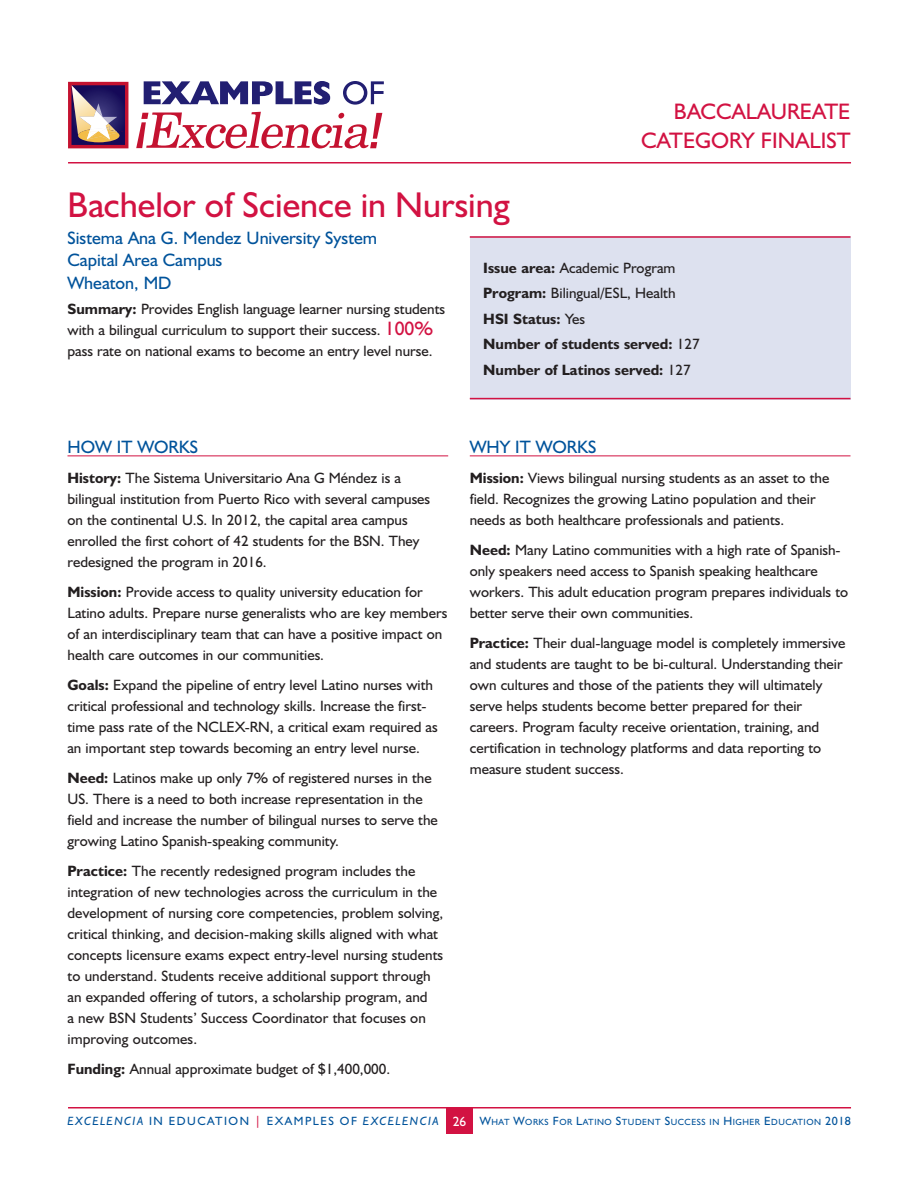
<style>
.page{position:relative;width:918px;height:1188px;background:#fff}
.page>*{position:absolute;margin:0;border:0;box-sizing:border-box;transform-origin:0 0}
.t1{font:36px "Humanist 521 BT";color:#d21242}
.t2{font:22.5px/30px "Humanist 521 BT";color:#d21242;text-align:right}
.t3{font:18px/22.5px "Humanist 521 BT";color:#00539b}
.t4{font:15px/21px "Humanist 521 BT";color:#231f20}
.t5{font:700 15px/25.5px "Humanist 521 BT";color:#231f20}
.t6{font:9px "Humanist 521 BT";letter-spacing:.055em;color:#00539b}
.s1{font-weight:700}
.s2{font-size:19.5px;color:#d21242}
.s3{font-weight:400}
.s4{font-style:italic;font-size:12px}
.s5{font-size:12px}
.s6{font-size:12px;color:#d21242}
.s7{font-size:13.5px;color:#fff}
</style>
<div class="page">
<hr style="left:68px;top:162px;width:783px;height:2px;background:#d21242">
<hr style="left:68px;top:1107px;width:783px;height:1px;background:#d21242">
<div style="left:446px;top:1107px;width:27px;height:27px;background:#d21242"></div>
<svg style="left:136px;top:112px;width:246px;height:36px"></svg>
<svg style="left:144px;top:81px;width:186px;height:24px"></svg>
<svg style="left:343px;top:81px;width:41px;height:24px"></svg>
<svg style="left:68px;top:82px;width:60px;height:66px;background:#885972"></svg>
<hr style="left:68px;top:456px;width:380px;height:1px;background:#d21242">
<hr style="left:470px;top:456px;width:381px;height:1px;background:#d21242">
<div style="left:470px;top:236px;width:380px;height:163px;background:#dde1ef"></div>
<hr style="left:470px;top:398px;width:381px;height:1px;background:#d21242">
<hr style="left:470px;top:236px;width:381px;height:2px;background:#d21242">
<h2 class="t2" style="left:641px;top:95px;width:211px">BACCALAUREATE<br>CATEGORY FINALIST</h2>
<h1 class="t1" style="left:68px;top:182px;width:444px">Bachelor of Science in Nursing</h1>
<p class="t3" style="left:68px;top:226px;width:311px">Sistema Ana G. Mendez University System<br>Capital Area Campus<br>Wheaton, MD</p>
<p class="t4" style="left:68px;top:298px;width:379px"><span class="s1">Summary:</span> Provides English language learner nursing students with a bilingual curriculum to support their success. <span class="s2">100% </span>pass rate on national exams to become an entry level nurse.</p>
<p class="t5" style="left:483px;top:254px;width:218px">Issue area: <span class="s3">Academic Program<br></span>Program: <span class="s3">Bilingual/ESL, Health<br></span>HSI Status: <span class="s3">Yes<br></span>Number of students served: <span class="s3">127<br></span>Number of Latinos served: <span class="s3">127</span></p>
<p class="t3" style="left:68px;top:435px;width:132px">HOW IT WORKS</p>
<p class="t4" style="left:68px;top:467px;width:364px"><span class="s1">History:</span> The Sistema Universitario Ana G Méndez is a bilingual institution from Puerto Rico with several campuses on the continental U.S. In 2012, the capital area campus enrolled the first cohort of 42 students for the BSN. They redesigned the program in 2016.</p>
<p class="t4" style="left:68px;top:581px;width:381px"><span class="s1">Mission:</span> Provide access to quality university education for Latino adults. Prepare nurse generalists who are key members of an interdisciplinary team that can have a positive impact on health care outcomes in our communities.</p>
<p class="t4" style="left:68px;top:674px;width:372px"><span class="s1">Goals:</span> Expand the pipeline of entry level Latino nurses with critical professional and technology skills. Increase the first&shy;time pass rate of the NCLEX-RN, a critical exam required as an important step towards becoming an entry level nurse.</p>
<p class="t4" style="left:68px;top:767px;width:372px"><span class="s1">Need:</span> Latinos make up only 7% of registered nurses in the US. There is a need to both increase representation in the field and increase the number of bilingual nurses to serve the growing Latino Spanish-speaking community.</p>
<p class="t4" style="left:68px;top:860px;width:377px"><span class="s1">Practice:</span> The recently redesigned program includes the integration of new technologies across the curriculum in the development of nursing core competencies, problem solving, critical thinking, and decision-making skills aligned with what concepts licensure exams expect entry-level nursing students to understand. Students receive additional support through an expanded offering of tutors, a scholarship program, and<br>a new BSN Students’ Success Coordinator that focuses on improving outcomes.</p>
<p class="t4" style="left:68px;top:1058px;width:324px"><span class="s1">Funding:</span> Annual approximate budget of $1,400,000.</p>
<p class="t3" style="left:470px;top:435px;width:128px">WHY IT WORKS</p>
<p class="t4" style="left:470px;top:467px;width:361px"><span class="s1">Mission:</span> Views bilingual nursing students as an asset to the field. Recognizes the growing Latino population and their needs as both healthcare professionals and patients.</p>
<p class="t4" style="left:470px;top:539px;width:380px"><span class="s1">Need:</span> Many Latino communities with a high rate of Spanish&shy;only speakers need access to Spanish speaking healthcare workers. This adult education program prepares individuals to better serve their own communities.</p>
<p class="t4" style="left:470px;top:632px;width:377px"><span class="s1">Practice:</span> Their dual-language model is completely immersive and students are taught to be bi-cultural. Understanding their own cultures and those of the patients they will ultimately serve helps students become better prepared for their careers. Program faculty receive orientation, training, and certification in technology platforms and data reporting to measure student success.</p>
<p class="t6" style="left:68px;top:1116px;width:785px"><span class="s4">EXCELENCIA</span> <span class="s5">IN EDUCATION</span> <span class="s6">|</span> <span class="s5">EXAMPLES OF</span> <span class="s4">EXCELENCIA</span> <span class="s7">26</span> <span class="s5">W</span>HAT <span class="s5">W</span>ORKS <span class="s5">F</span>OR <span class="s5">L</span>ATINO <span class="s5">S</span>TUDENT <span class="s5">S</span>UCCESS IN <span class="s5">H</span>IGHER <span class="s5">E</span>DUCATION <span class="s5">2018</span></p>
</div>
